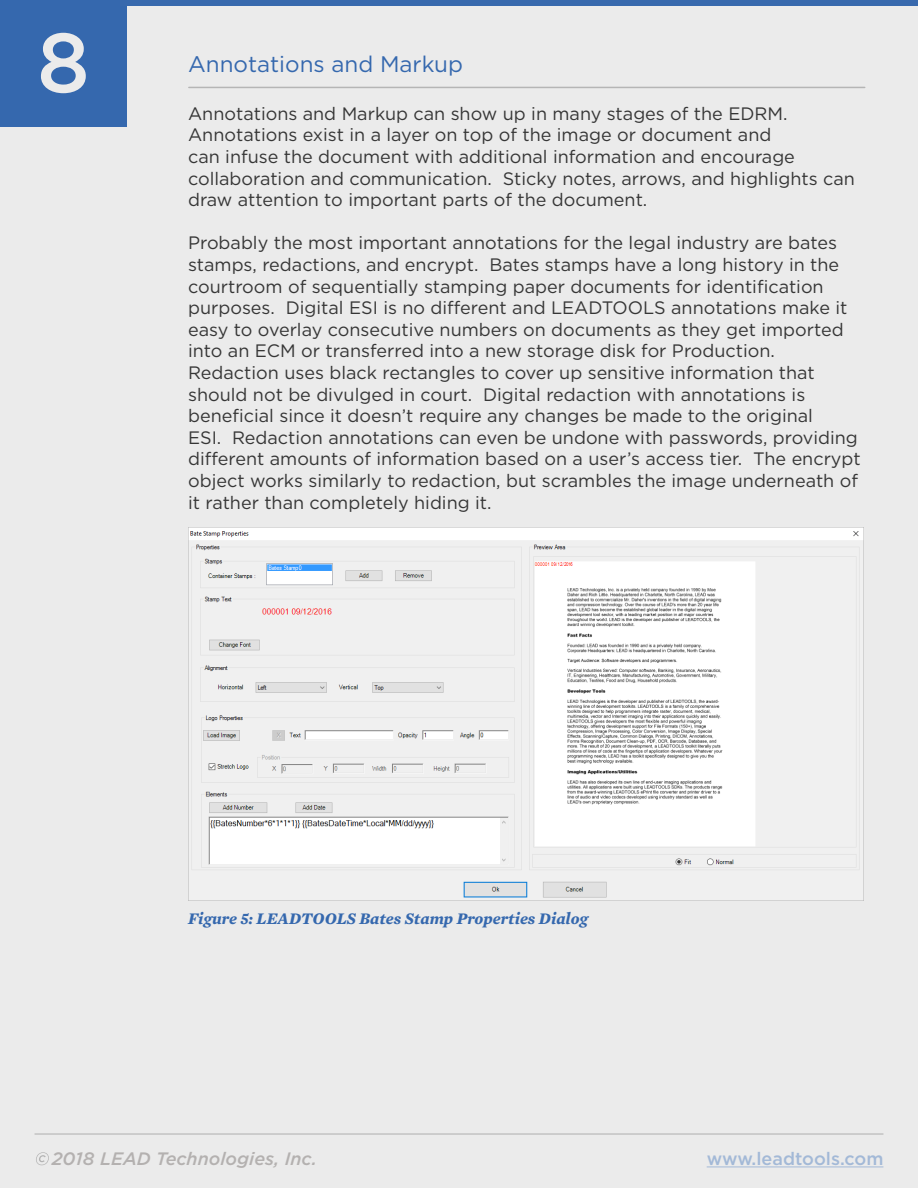
<style>
.page{position:relative;width:918px;height:1188px;background:#ebebeb}
.page>*{position:absolute;margin:0;border:0;box-sizing:border-box;transform-origin:0 0}
.t1{font:500 84px "Gotham";color:#ebebeb}
.t2{font:22.5px "Gotham";color:#3568ae}
.t3{font:18px/21.6px "Gotham";color:#363636}
.t4{font:italic 500 18px "Gotham";color:#b4b1b0}
.t5{font:500 18px "Gotham";color:#a3b9d7}
.t6{font:italic 700 16.5px "Mercury Text G1";color:#3568ae}
</style>
<div class="page">
<hr style="left:189px;top:87px;width:676px;height:1px;background:#b5b5b5">
<img style="left:188px;top:527px;width:676px;height:373px">
<div style="left:0;top:0;width:127px;height:127px;background:#3568ae"></div>
<div style="left:121px;top:0;width:797px;height:5px;background:#3869ad"></div>
<hr style="left:707px;top:1166px;width:176px;height:1px;background:#a3b9d7">
<svg style="left:36px;top:1152px;width:13px;height:13px"></svg>
<hr style="left:35px;top:1133px;width:848px;height:2px;background:#b5b5b5">
<p class="t1" style="left:37px;top:8px;width:54px">8</p>
<p class="t2" style="left:188px;top:50px;width:277px">Annotations and Markup</p>
<p class="t3" style="left:188px;top:102px;width:668px">Annotations and Markup can show up in many stages of the EDRM.<br>Annotations exist in a layer on top of the image or document and<br>can infuse the document with additional information and encourage collaboration and communication. Sticky notes, arrows, and highlights can draw attention to important parts of the document.</p>
<p class="t3" style="left:188px;top:232px;width:674px">Probably the most important annotations for the legal industry are bates stamps, redactions, and encrypt. Bates stamps have a long history in the courtroom of sequentially stamping paper documents for identification purposes. Digital ESI is no different and LEADTOOLS annotations make it easy to overlay consecutive numbers on documents as they get imported into an ECM or transferred into a new storage disk for Production.<br>Redaction uses black rectangles to cover up sensitive information that should not be divulged in court. Digital redaction with annotations is beneficial since it doesn’t require any changes be made to the original<br>ESI. Redaction annotations can even be undone with passwords, providing different amounts of information based on a user’s access tier. The encrypt object works similarly to redaction, but scrambles the image underneath of it rather than completely hiding it.</p>
<p class="t6" style="left:188px;top:908px;width:402px">Figure 5: LEADTOOLS Bates Stamp Properties Dialog</p>
<p class="t4" style="left:52px;top:1147px;width:267px">2018 LEAD Technologies, Inc.</p>
<p class="t5" style="left:707px;top:1147px;width:178px">www.leadtools.com</p>
</div>
